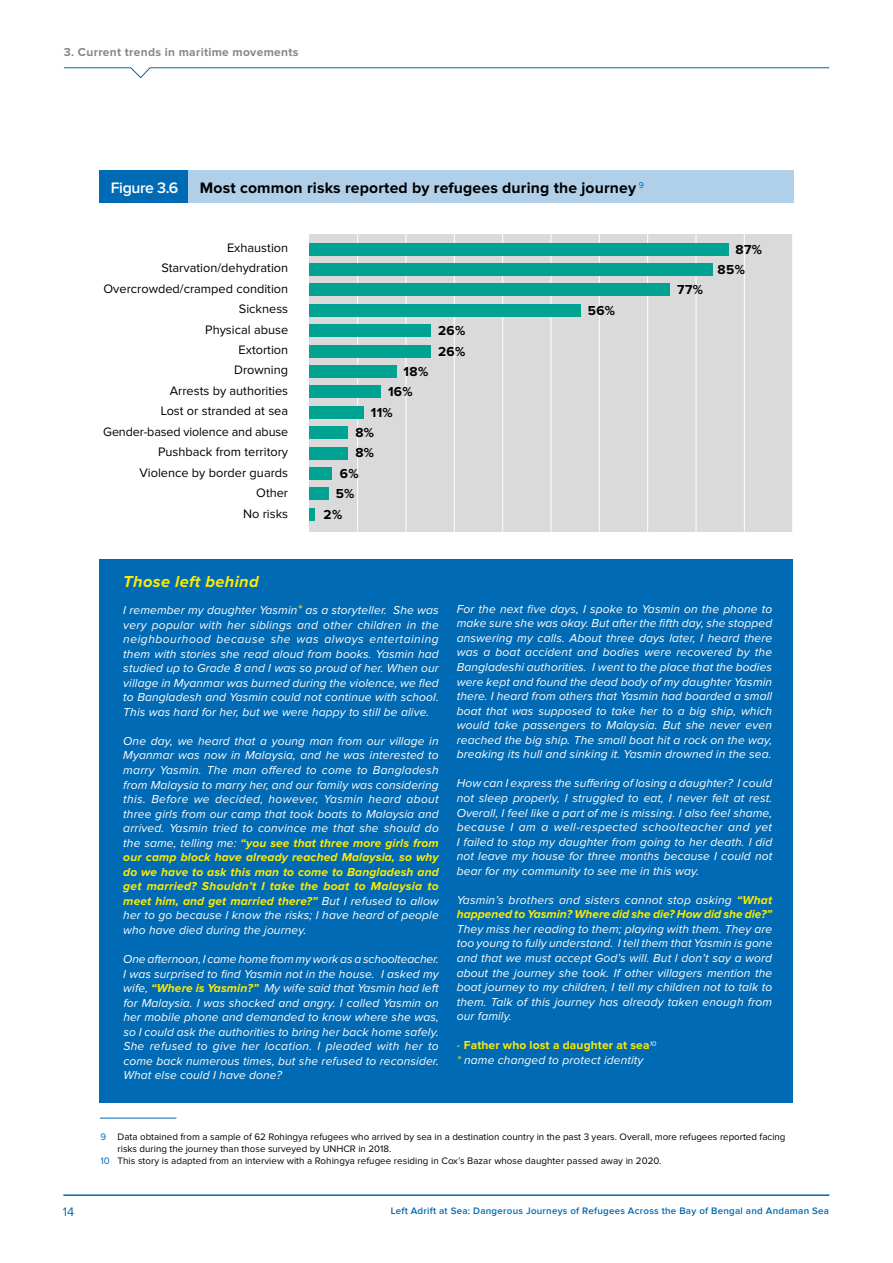
<style>
.page{position:relative;width:893px;height:1263px;background:#fff}
.page>*{position:absolute;margin:0;border:0;box-sizing:border-box;transform-origin:0 0}
.t1{font:italic 700 16.5px "Proxima Nova";letter-spacing:.02em;color:#ffea00}
.t2{font:700 15.75px "Proxima Nova";letter-spacing:.01em;color:#000}
.t3{font:600 15.75px "Proxima Nova";letter-spacing:-.025em;color:#fff}
.t4{font:700 13.5px/20.4px "Proxima Nova";letter-spacing:.025em;color:#000}
.t5{font:12.75px/20.5px "Proxima Nova";color:#000;text-align:right}
.t6{font:12.75px "Proxima Nova";color:#006ab4}
.t7{font:italic 12px/14.5px "Proxima Nova";letter-spacing:.01em;color:#fff;text-align:justify}
.t8{font:italic 700 12px/14.5px "Proxima Nova";color:#ffea00}
.t9{font:700 12px "Proxima Nova";letter-spacing:.025em;color:#878787}
.t10{font:9.75px "Proxima Nova";color:#000}
.t11{font:600 9.75px "Proxima Nova";letter-spacing:.025em;color:#006ab4}
.s1{font-size:13.5px;color:#ffea00}
.s2{font-weight:700;color:#ffea00}
.s3{font-weight:400;color:#fff}
.s4{color:#ffea00}
.s5{font-weight:700;font-style:normal;color:#ffea00}
.s6{color:#006ab4}
</style>
<div class="page">
<hr style="left:63px;top:1194px;width:766px;height:2px;background:#006ab4">
<svg style="left:63px;top:67px;width:767px;height:12px"></svg>
<div style="left:309px;top:234px;width:484px;height:297px;background:#dadada"></div>
<hr style="left:502px;top:234px;width:1px;height:297px;background:#fff">
<hr style="left:696px;top:234px;width:1px;height:297px;background:#fff">
<hr style="left:406px;top:234px;width:1px;height:297px;background:#fff">
<hr style="left:599px;top:234px;width:1px;height:297px;background:#fff">
<hr style="left:357px;top:234px;width:1px;height:297px;background:#fff">
<hr style="left:551px;top:234px;width:1px;height:297px;background:#fff">
<hr style="left:744px;top:234px;width:1px;height:297px;background:#fff">
<hr style="left:454px;top:234px;width:1px;height:297px;background:#fff">
<hr style="left:647px;top:234px;width:1px;height:297px;background:#fff">
<div style="left:100px;top:170px;width:88px;height:33px;background:#006ab4"></div>
<div style="left:188px;top:170px;width:605px;height:33px;background:#b0d0e9"></div>
<div style="left:100px;top:559px;width:693px;height:544px;background:#006ab4"></div>
<div style="left:309px;top:243px;width:419px;height:12px;background:#00a291"></div>
<div style="left:309px;top:263px;width:404px;height:13px;background:#00a291"></div>
<div style="left:309px;top:284px;width:361px;height:12px;background:#00a291"></div>
<div style="left:309px;top:304px;width:272px;height:12px;background:#00a291"></div>
<div style="left:309px;top:325px;width:122px;height:12px;background:#00a291"></div>
<div style="left:309px;top:345px;width:122px;height:12px;background:#00a291"></div>
<div style="left:309px;top:365px;width:88px;height:13px;background:#00a291"></div>
<div style="left:309px;top:386px;width:72px;height:12px;background:#00a291"></div>
<div style="left:309px;top:406px;width:55px;height:12px;background:#00a291"></div>
<div style="left:309px;top:426px;width:39px;height:13px;background:#00a291"></div>
<div style="left:309px;top:447px;width:39px;height:12px;background:#00a291"></div>
<div style="left:309px;top:467px;width:23px;height:12px;background:#00a291"></div>
<div style="left:309px;top:488px;width:20px;height:12px;background:#00a291"></div>
<div style="left:309px;top:508px;width:6px;height:12px;background:#00a291"></div>
<hr style="left:792px;top:234px;width:1px;height:297px;background:#fff">
<hr style="left:100px;top:1118px;width:76px;height:1px;background:#006ab4">
<p class="t9" style="left:64px;top:45px;width:236px">3. Current trends in maritime movements</p>
<h2 class="t3" style="left:111px;top:180px;width:69px">Figure 3.6</h2>
<h2 class="t2" style="left:200px;top:178px;width:446px">Most common risks reported by refugees during the journey <sup>9</sup></h2>
<p class="t5" style="left:103px;top:238px;width:186px">Exhaustion<br>Starvation/dehydration<br>Overcrowded/cramped condition<br>Sickness<br>Physical abuse<br>Extortion<br>Drowning<br>Arrests by authorities<br>Lost or stranded at sea<br>Gender-based violence and abuse<br>Pushback from territory<br>Violence by border guards<br>Other<br>No risks</p>
<p class="t4" style="left:718px;top:239px;width:46px;text-indent:18px">87%<br>85%</p>
<p class="t4" style="left:677px;top:280px;width:27px">77%</p>
<p class="t4" style="left:588px;top:300px;width:29px">56%</p>
<p class="t4" style="left:438px;top:321px;width:29px">26%<br>26%</p>
<p class="t4" style="left:404px;top:362px;width:26px">18%</p>
<p class="t4" style="left:388px;top:382px;width:26px">16%</p>
<p class="t4" style="left:371px;top:402px;width:23px">11%</p>
<p class="t4" style="left:355px;top:423px;width:20px">8%</p>
<p class="t4" style="left:355px;top:443px;width:20px">8%</p>
<p class="t4" style="left:340px;top:463px;width:20px">6%</p>
<p class="t4" style="left:336px;top:484px;width:20px">5%</p>
<p class="t4" style="left:324px;top:504px;width:20px">2%</p>
<h1 class="t1" style="left:123px;top:574px;width:137px">Those left behind</h1>
<p class="t7" style="left:123px;top:603px;width:317px">I remember my daughter Yasmin<span class="s1">*</span> as a storyteller. She was very popular with her siblings and other children in the neighbourhood because she was always entertaining them with stories she read aloud from books. Yasmin had studied up to Grade 8 and I was so proud of her. When our village in Myanmar was burned during the violence, we fled to Bangladesh and Yasmin could not continue with school.<br>This was hard for her, but we were happy to still be alive.</p>
<p class="t7" style="left:123px;top:734px;width:317px">One day, we heard that a young man from our village in Myanmar was now in Malaysia, and he was interested to marry Yasmin. The man offered to come to Bangladesh from Malaysia to marry her, and our family was considering this. Before we decided, however, Yasmin heard about three girls from our camp that took boats to Malaysia and arrived. Yasmin tried to convince me that she should do the same, telling me: <span class="s2">“you see that three more girls from our camp block have already reached Malaysia, so why do we have to ask this man to come to Bangladesh and get married? Shouldn’t I take the boat to Malaysia to meet him, and get married there?”</span> But I refused to allow her to go because I know the risks; I have heard of people who have died during the journey.</p>
<p class="t7" style="left:123px;top:952px;width:317px">One afternoon, I came home from my work as a schoolteacher.<br>I was surprised to find Yasmin not in the house. I asked my wife, <span class="s2">“Where is Yasmin?”</span> My wife said that Yasmin had left for Malaysia. I was shocked and angry. I called Yasmin on her mobile phone and demanded to know where she was, so I could ask the authorities to bring her back home safely.<br>She refused to give her location. I pleaded with her to come back numerous times, but she refused to reconsider.<br>What else could I have done?</p>
<p class="t7" style="left:457px;top:602px;width:317px">For the next five days, I spoke to Yasmin on the phone to make sure she was okay. But after the fifth day, she stopped answering my calls. About three days later, I heard there was a boat accident and bodies were recovered by the Bangladeshi authorities. I went to the place that the bodies were kept and found the dead body of my daughter Yasmin there. I heard from others that Yasmin had boarded a small boat that was supposed to take her to a big ship, which would take passengers to Malaysia. But she never even reached the big ship. The small boat hit a rock on the way, breaking its hull and sinking it. Yasmin drowned in the sea.</p>
<p class="t7" style="left:457px;top:777px;width:317px">How can I express the suffering of losing a daughter? I could not sleep properly, I struggled to eat, I never felt at rest.<br>Overall, I feel like a part of me is missing. I also feel shame, because I am a well-respected schoolteacher and yet I failed to stop my daughter from going to her death. I did not leave my house for three months because I could not bear for my community to see me in this way.</p>
<p class="t8" style="left:457px;top:893px;width:317px"><span class="s3">Yasmin’s brothers and sisters cannot stop asking</span> “What happened to Yasmin? Where did she die? How did she die?”</p>
<p class="t7" style="left:457px;top:922px;width:317px">They miss her reading to them; playing with them. They are too young to fully understand. I tell them that Yasmin is gone and that we must accept God’s will. But I don’t say a word about the journey she took. If other villagers mention the boat journey to my children, I tell my children not to talk to them. Talk of this journey has already taken enough from our family.</p>
<p class="t7" style="left:457px;top:1038px;width:201px"><span class="s4">-</span> <span class="s5">Father who lost a daughter at sea</span><sup>10 </sup><span class="s4">*</span> name changed to protect identity</p>
<p class="t10" style="left:101px;top:1132px;width:686px"><span class="s6">9</span> Data obtained from a sample of 62 Rohingya refugees who arrived by sea in a destination country in the past 3 years. Overall, more refugees reported facing</p>
<p class="t10" style="left:118px;top:1144px;width:275px">risks during the journey than those surveyed by UNHCR in 2018.</p>
<p class="t10" style="left:101px;top:1156px;width:562px"><span class="s6">10</span> This story is adapted from an interview with a Rohingya refugee residing in Cox’s Bazar whose daughter passed away in 2020.</p>
<p class="t6" style="left:63px;top:1206px;width:13px">14</p>
<p class="t11" style="left:391px;top:1206px;width:440px">Left Adrift at Sea: Dangerous Journeys of Refugees Across the Bay of Bengal and Andaman Sea</p>
</div>
